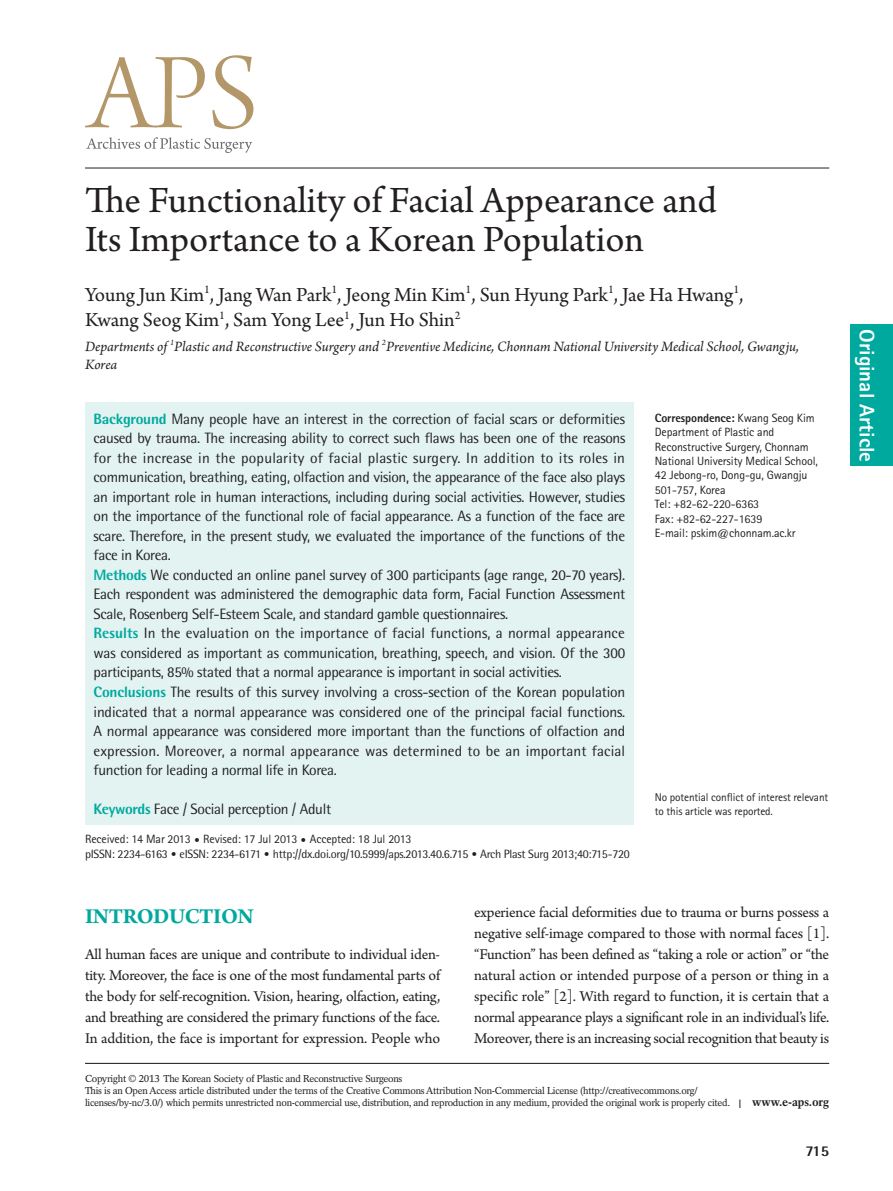
<style>
.page{position:relative;width:893px;height:1191px;background:#fff}
.page>*{position:absolute;margin:0;border:0;box-sizing:border-box;transform-origin:0 0}
.제목{font:39px/39px "Arno Pro";color:#231f20}
.대제목{font:700 22.5px "Arno Pro";letter-spacing:-.02em;color:#00a99d}
.저자{font:21px/25.2px "Arno Pro";letter-spacing:-.005em;color:#231f20}
.논문_분류{font:800 21px "Rotis Sans Serif Std";color:#fff}
.본문_성형{font:15.75px/21px "Arno Pro";letter-spacing:-.015em;color:#231f20;text-align:justify}
.초록_본문체{font:15px/19.5px "Rotis Semi Sans Std";letter-spacing:-.02em;color:#231f20;text-align:justify}
.소속{font:italic 15px/18px "Arno Pro";letter-spacing:-.005em;color:#231f20}
.t1{font:800 15px "Rotis Semi Sans Std";color:#231f20}
.교신저자{font:12px/14.4px "Rotis Sans Serif Std";letter-spacing:-.01em;color:#231f20}
.t2{font:12px "Rotis Semi Sans Std";letter-spacing:-.025em;color:#231f20}
.교신저자-2{font:800 12px "Rotis Sans Serif Std";letter-spacing:-.01em;color:#231f20}
.t3{font:700 12px "Rotation LT Std";letter-spacing:-.01em;color:#231f20}
.교신저자_밑_각주{font:11.25px/13.5px "Rotis Sans Serif Std";letter-spacing:-.01em;color:#231f20}
.t4{font:10.05px/12px "Rotation LT Std";letter-spacing:-.025em;color:#231f20}
.s1{font-weight:800;color:#00a99d}
.s2{font-family:"DIN Pro";font-weight:300}
.s3{font-weight:400}
</style>
<div class="page">
<hr style="left:85px;top:1062px;width:744px;height:2px;background:#231f20">
<hr style="left:85px;top:168px;width:744px;height:1px;background:#231f20">
<svg style="left:85px;top:55px;width:168px;height:74px"></svg>
<svg style="left:86px;top:137px;width:166px;height:16px"></svg>
<div style="left:85px;top:403px;width:549px;height:422px;background:#e2f3f2"></div>
<div style="left:850px;top:324px;width:43px;height:142px;background:#00a99d"></div>
<p class="제목" style="left:85px;top:183px;width:633px">The Functionality of Facial Appearance and<br>Its Importance to a Korean Population</p>
<p class="저자" style="left:85px;top:283px;width:660px">Young Jun Kim<sup>1</sup>, Jang Wan Park<sup>1</sup>, Jeong Min Kim<sup>1</sup>, Sun Hyung Park<sup>1</sup>, Jae Ha Hwang<sup>1</sup>,<br>Kwang Seog Kim<sup>1</sup>, Sam Yong Lee<sup>1</sup>, Jun Ho Shin<sup>2</sup></p>
<p class="소속" style="left:85px;top:338px;width:715px">Departments of <sup>1</sup>Plastic and Reconstructive Surgery and <sup>2</sup>Preventive Medicine, Chonnam National University Medical School, Gwangju,<br>Korea</p>
<p class="초록_본문체" style="left:94px;top:409px;width:533px"><span class="s1">Background</span> Many people have an interest in the correction of facial scars or deformities caused by trauma. The increasing ability to correct such flaws has been one of the reasons for the increase in the popularity of facial plastic surgery. In addition to its roles in communication, breathing, eating, olfaction and vision, the appearance of the face also plays an important role in human interactions, including during social activities. However, studies on the importance of the functional role of facial appearance. As a function of the face are scare. Therefore, in the present study, we evaluated the importance of the functions of the face in Korea.</p>
<p class="초록_본문체" style="left:94px;top:565px;width:533px"><span class="s1">Methods</span> We conducted an online panel survey of 300 participants (age range, 20-70 years).<br>Each respondent was administered the demographic data form, Facial Function Assessment Scale, Rosenberg Self-Esteem Scale, and standard gamble questionnaires.</p>
<p class="초록_본문체" style="left:94px;top:623px;width:533px"><span class="s1">Results</span> In the evaluation on the importance of facial functions, a normal appearance was considered as important as communication, breathing, speech, and vision. Of the 300 participants, 85% stated that a normal appearance is important in social activities.</p>
<p class="초록_본문체" style="left:94px;top:682px;width:533px"><span class="s1">Conclusions</span> The results of this survey involving a cross-section of the Korean population indicated that a normal appearance was considered one of the principal facial functions.<br>A normal appearance was considered more important than the functions of olfaction and expression. Moreover, a normal appearance was determined to be an important facial function for leading a normal life in Korea.</p>
<p class="초록_본문체" style="left:94px;top:799px;width:239px"><span class="s1">Keywords</span> Face / Social perception / Adult</p>
<p class="교신저자" style="left:85px;top:832px;width:328px">Received: 14 Mar 2013 <span class="s2">•</span> Revised: 17 Jul 2013 <span class="s2">•</span> Accepted: 18 Jul 2013</p>
<p class="t2" style="left:85px;top:846px;width:546px">pISSN: 2234-6163 <span class="s2">•</span> eISSN: 2234-6171 <span class="s2">•</span> http://dx.doi.org/10.5999/aps.2013.40.6.715 <span class="s2">•</span> Arch Plast Surg 2013;40:715-720</p>
<p class="교신저자-2" style="left:655px;top:410px;width:161px">Correspondence: <span class="s3">Kwang Seog Kim</span></p>
<p class="교신저자" style="left:655px;top:425px;width:165px">Department of Plastic and<br>Reconstructive Surgery, Chonnam<br>National University Medical School,<br>42 Jebong-ro, Dong-gu, Gwangju<br>501-757, Korea</p>
<p class="교신저자" style="left:655px;top:497px;width:106px">Tel: +82-62-220-6363</p>
<p class="교신저자" style="left:655px;top:511px;width:109px">Fax: +82-62-227-1639</p>
<p class="교신저자" style="left:655px;top:525px;width:142px">E-mail: pskim@chonnam.ac.kr</p>
<p class="교신저자_밑_각주" style="left:655px;top:790px;width:175px">No potential conflict of interest relevant to this article was reported.</p>
<p class="대제목" style="left:85px;top:903px;width:170px">INTRODUCTION</p>
<p class="본문_성형" style="left:85px;top:945px;width:357px">All human faces are unique and contribute to individual iden&shy;tity. Moreover, the face is one of the most fundamental parts of the body for self-recognition. Vision, hearing, olfaction, eating, and breathing are considered the primary functions of the face.<br>In addition, the face is important for expression. People who</p>
<p class="본문_성형" style="left:474px;top:903px;width:357px">experience facial deformities due to trauma or burns possess a negative self-image compared to those with normal faces [1]. “Function” has been defined as “taking a role or action” or “the natural action or intended purpose of a person or thing in a specific role” [2]. With regard to function, it is certain that a normal appearance plays a significant role in an individual’s life.<br>Moreover, there is an increasing social recognition that beauty is</p>
<p class="t4" style="left:85px;top:1073px;width:319px">Copyright © 2013 The Korean Society of Plastic and Reconstructive Surgeons</p>
<p class="t4" style="left:85px;top:1085px;width:647px">This is an Open Access article distributed under the terms of the Creative Commons Attribution Non-Commercial License (http://creativecommons.org/ licenses/by-nc/3.0/) which permits unrestricted non-commercial use, distribution, and reproduction in any medium, provided the original work is properly cited.</p>
<p class="t3" style="left:752px;top:1095px;width:78px">www.e-aps.org</p>
<p class="t1" style="left:806px;top:1141px;width:25px">715</p>
<p class="논문_분류" style="left:880px;top:329px;width:134px;rotate:90deg">Original Article</p>
</div>
